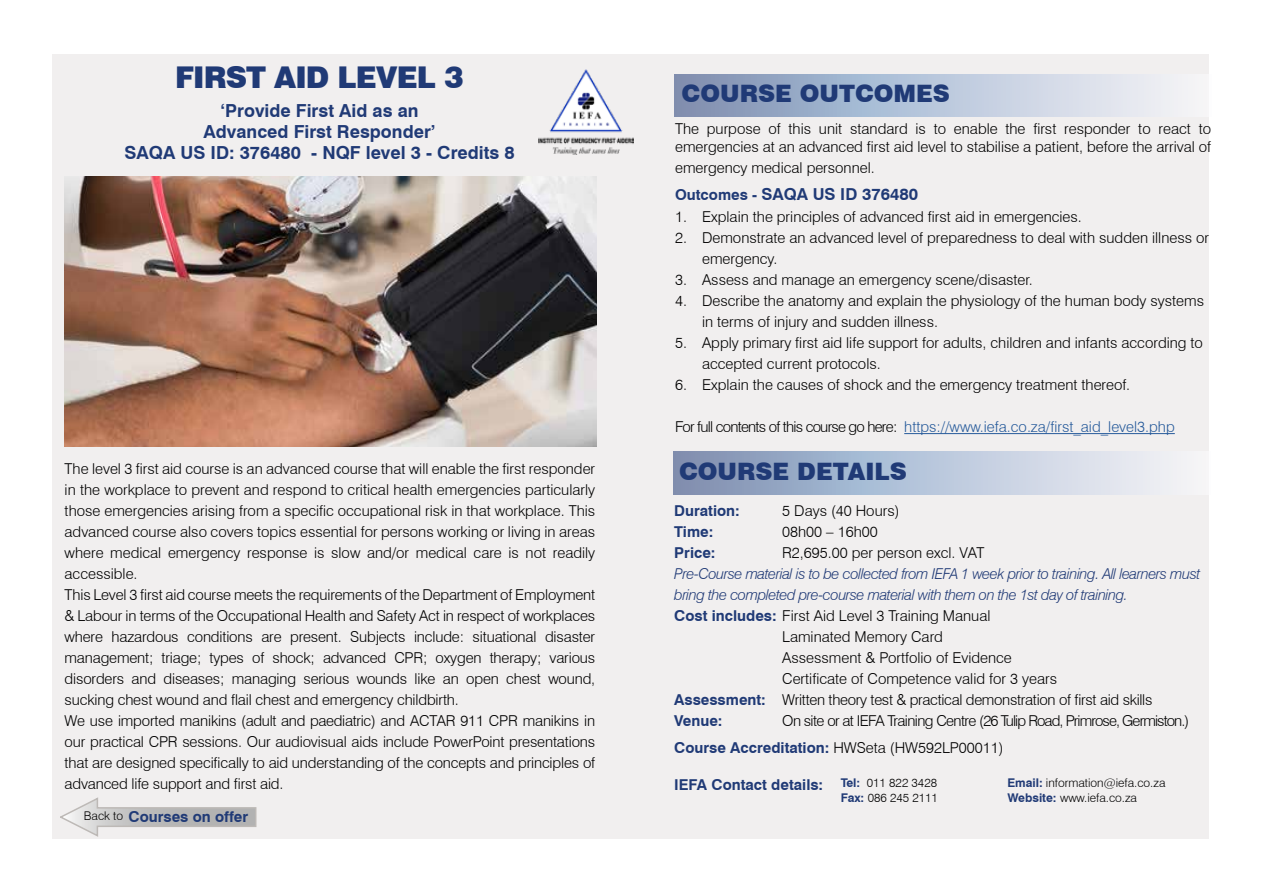
<style>
.page{position:relative;width:1263px;height:893px;background:#fff}
.page>*{position:absolute;margin:0;border:0;box-sizing:border-box;transform-origin:0 0}
.t1{font:900 30px "Swiss 721 BT";letter-spacing:-.03em;color:#203a76}
.t2{font:900 24px "Swiss 721 BT";color:#203a76}
.t3{font:700 18px/21px "Swiss 721 BT";color:#203a76;text-align:center}
.t4{font:700 16.5px "Swiss 721 BT";color:#203a76}
.t5{font:300 15px/21px "Swiss 721 BT";color:#000}
.t6{font:italic 300 15px "Swiss 721 BT";letter-spacing:-.03em;color:#203a76}
.t7{font:300 15px/27px "Swiss 721 BT";letter-spacing:-.06em;color:#000}
.t8{font:700 15px "Swiss 721 BT";color:#203a76}
.t9{font:300 15px "Swiss 721 BT";letter-spacing:-.05em;color:#275b9b}
.t10{font:300 15px "Swiss 721 BT";letter-spacing:-.02em;color:#000}
.t11{font:300 12px/14.4px "Swiss 721 BT";color:#000}
.s1{font-weight:300;font-size:12px;color:#000}
.s2{font-size:15px}
.s3{color:#000}
.s4{font-weight:700;color:#203a76}
</style>
<div class="page">
<div style="left:52px;top:54px;width:1157px;height:785px;background:#f1efef"></div>
<img style="left:65px;top:176px;width:531px;height:270px">
<div style="left:675px;top:74px;width:536px;height:43px;background:linear-gradient(to right,#7c92b6,#f8fafd)"></div>
<hr style="left:904px;top:433px;width:271px;height:1px;background:#275b9b">
<img style="left:538px;top:69px;width:95px;height:85px">
<div style="left:674px;top:452px;width:536px;height:42px;background:linear-gradient(to right,#7c92b6,#f8fafd)"></div>
<svg style="left:60px;top:797px;width:197px;height:40px"></svg>
<h1 class="t1" style="left:175px;top:59px;width:290px">FIRST AID LEVEL 3</h1>
<p class="t3" style="left:124px;top:100px;width:392px">‘Provide First Aid as an<br>Advanced First Responder’<br>SAQA US ID: 376480 - NQF level 3 - Credits 8</p>
<p class="t5" style="left:65px;top:458px;width:532px">The level 3 first aid course is an advanced course that will enable the first responder in the workplace to prevent and respond to critical health emergencies particularly those emergencies arising from a specific occupational risk in that workplace. This advanced course also covers topics essential for persons working or living in areas where medical emergency response is slow and/or medical care is not readily accessible.<br>This Level 3 first aid course meets the requirements of the Department of Employment &amp; Labour in terms of the Occupational Health and Safety Act in respect of workplaces where hazardous conditions are present. Subjects include: situational disaster management; triage; types of shock; advanced CPR; oxygen therapy; various disorders and diseases; managing serious wounds like an open chest wound, sucking chest wound and flail chest and emergency childbirth.<br>We use imported manikins (adult and paediatric) and ACTAR 911 CPR manikins in our practical CPR sessions. Our audiovisual aids include PowerPoint presentations that are designed specifically to aid understanding of the concepts and principles of advanced life support and first aid.</p>
<p class="t8" style="left:84px;top:806px;width:166px"><span class="s1">Back to</span> Courses on offer</p>
<h2 class="t2" style="left:682px;top:79px;width:270px">COURSE OUTCOMES</h2>
<p class="t5" style="left:675px;top:119px;width:537px;line-height:18px">The purpose of this unit standard is to enable the first responder to react to emergencies at an advanced first aid level to stabilise a patient, before the arrival of</p>
<p class="t5" style="left:675px;top:157px;width:201px">emergency medical personnel.</p>
<p class="t4" style="left:675px;top:182px;width:245px"><span class="s2">Outcomes -</span> SAQA US ID 376480</p>
<p class="t5" style="left:675px;top:206px;width:408px">1. Explain the principles of advanced first aid in emergencies.</p>
<p class="t5" style="left:702px;top:227px;width:508px;text-indent:-27px">2. Demonstrate an advanced level of preparedness to deal with sudden illness or emergency.</p>
<p class="t5" style="left:675px;top:269px;width:359px">3. Assess and manage an emergency scene/disaster.</p>
<p class="t5" style="left:702px;top:290px;width:504px;text-indent:-27px">4. Describe the anatomy and explain the physiology of the human body systems in terms of injury and sudden illness.</p>
<p class="t5" style="left:702px;top:332px;width:502px;text-indent:-27px">5. Apply primary first aid life support for adults, children and infants according to accepted current protocols.</p>
<p class="t5" style="left:675px;top:374px;width:457px">6. Explain the causes of shock and the emergency treatment thereof.</p>
<p class="t9" style="left:675px;top:418px;width:501px"><span class="s3">For full contents of this course go here:</span> https://www.iefa.co.za/first_aid_level3.php</p>
<h2 class="t2" style="left:679px;top:457px;width:229px">COURSE DETAILS</h2>
<p class="t8" style="left:674px;top:500px;width:67px">Duration:</p>
<p class="t5" style="left:782px;top:500px;width:119px">5 Days (40 Hours)</p>
<p class="t8" style="left:674px;top:521px;width:41px">Time:</p>
<p class="t5" style="left:782px;top:521px;width:97px">08h00 – 16h00</p>
<p class="t8" style="left:674px;top:542px;width:43px">Price:</p>
<p class="t5" style="left:782px;top:542px;width:204px">R2,695.00 per person excl. VAT</p>
<p class="t6" style="left:674px;top:565px;width:528px">Pre-Course material is to be collected from IEFA 1 week prior to training. All learners must</p>
<p class="t6" style="left:674px;top:586px;width:455px">bring the completed pre-course material with them on the 1st day of training.</p>
<p class="t5" style="left:674px;top:605px;width:318px"><span class="s4">Cost includes:</span> First Aid Level 3 Training Manual</p>
<p class="t5" style="left:782px;top:626px;width:162px">Laminated Memory Card</p>
<p class="t5" style="left:782px;top:647px;width:231px">Assessment &amp; Portfolio of Evidence</p>
<p class="t5" style="left:782px;top:668px;width:276px">Certificate of Competence valid for 3 years</p>
<p class="t10" style="left:674px;top:691px;width:480px"><span class="s4">Assessment:</span> Written theory test &amp; practical demonstration of first aid skills</p>
<p class="t8" style="left:674px;top:710px;width:50px">Venue:</p>
<p class="t7" style="left:674px;top:707px;width:517px;text-indent:108px">On site or at IEFA Training Centre (26 Tulip Road, Primrose, Germiston.)<br><span class="s4">Course Accreditation:</span> HWSeta (HW592LP00011)</p>
<p class="t8" style="left:674px;top:774px;width:264px">IEFA Contact details: <sup>Tel:</sup> <sup>011</sup> <sup>822</sup> <sup>3428</sup></p>
<p class="t11" style="left:841px;top:790px;width:99px"><span class="s4">Fax:</span> 086 245 2111</p>
<p class="t11" style="left:1007px;top:776px;width:160px"><span class="s4">Email:</span> information@iefa.co.za<br><span class="s4">Website:</span> www.iefa.co.za</p>
</div>
